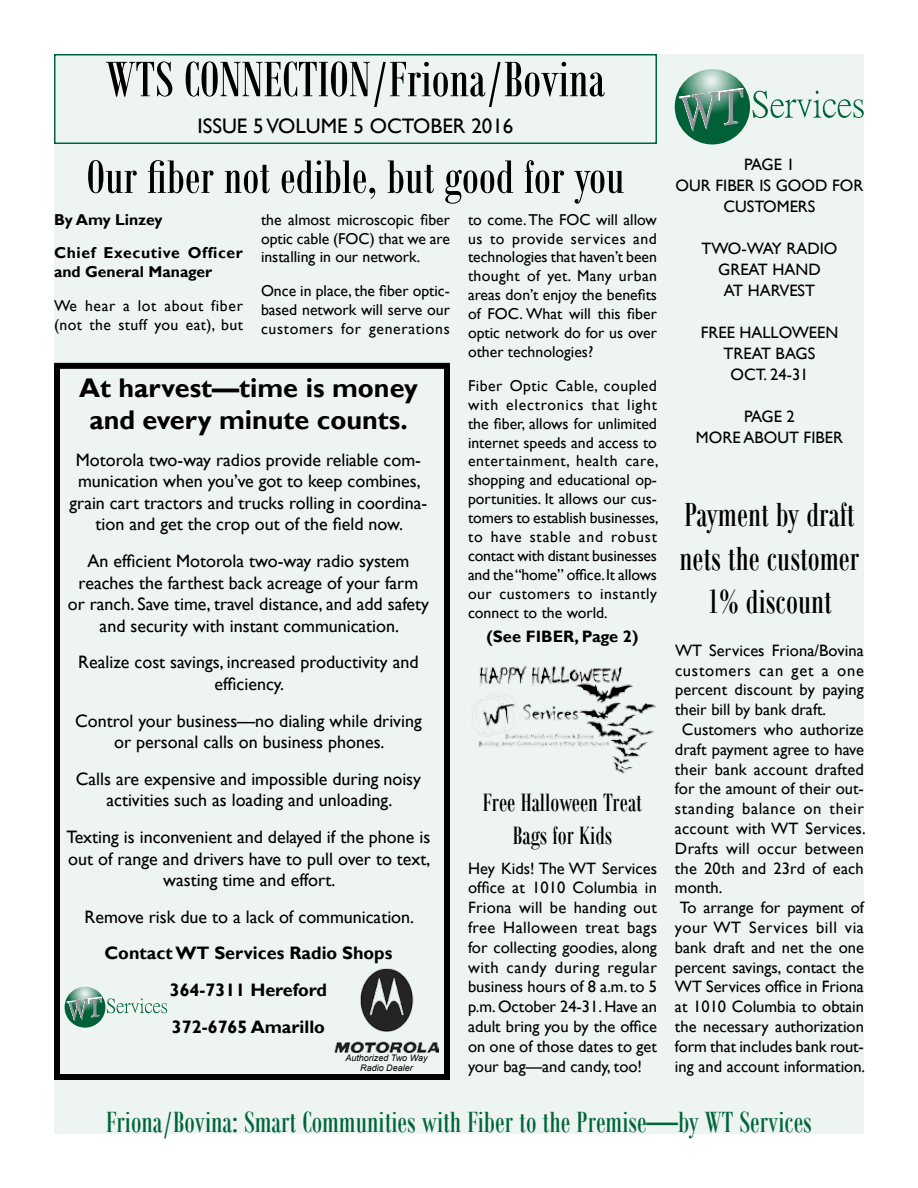
<style>
.page{position:relative;width:918px;height:1188px;background:#fff}
.page>*{position:absolute;margin:0;border:0;box-sizing:border-box;transform-origin:0 0}
.t1{font:54px "Bodoni MT Condensed";color:#000}
.t2{font:51px "Bodoni MT Condensed";color:#000}
.t3{font:36px/43.2px "Bodoni MT Condensed";color:#000;text-align:center}
.t4{font:31.5px "Bodoni MT Condensed";color:#00653b}
.t5{font:700 27px/32.4px "Gill Sans";color:#000;text-align:center}
.t6{font:27px/32.4px "Bodoni MT Condensed";color:#000;text-align:center}
.t7{font:21px "Gill Sans";color:#000}
.t8{font:18px/21.6px "Gill Sans";color:#000;text-align:center}
.t9{font:700 18px/36.6px "Gill Sans";color:#000;text-align:center}
.t10{font:16.5px/19.8px "Gill Sans";color:#000;text-align:center}
.t11{font:16.5px "Gill Sans";letter-spacing:.04em;color:#000}
.t12{font:16.5px "Gill Sans";letter-spacing:.02em;color:#000}
.t13{font:16.5px "Gill Sans";letter-spacing:.035em;color:#000}
.t14{font:16.5px "Gill Sans";letter-spacing:.045em;color:#000}
.t15{font:700 16.5px "Gill Sans";color:#000}
.t16{font:15.75px/18.9px "Gill Sans";color:#000;text-align:justify}
.t17{font:15.75px/18.9px "Gill Sans";letter-spacing:.025em;color:#000}
.t18{font:700 15.75px/33.8px "Gill Sans";letter-spacing:.04em;color:#000}
.t19{font:700 15.75px "Gill Sans";color:#000}
.t20{font:italic 9px/10.8px "Arial";color:#000;text-align:center}
</style>
<div class="page">
<div style="left:54px;top:54px;width:810px;height:1080px;background:#eef4f1"></div>
<div style="left:54px;top:54px;width:603px;height:90px;border:2px solid #00653b"></div>
<svg style="left:752px;top:91px;width:112px;height:27px"></svg>
<svg style="left:675px;top:69px;width:75px;height:75px;background:#55957a"></svg>
<svg style="left:678px;top:88px;width:66px;height:44px;background:#458369"></svg>
<div style="left:54px;top:363px;width:396px;height:717px;border:6px solid #000"></div>
<img style="left:335px;top:969px;width:103px;height:83px">
<img style="left:471px;top:665px;width:185px;height:109px">
<svg style="left:65px;top:987px;width:40px;height:41px"></svg>
<svg style="left:66px;top:997px;width:101px;height:24px"></svg>
<h1 class="t1" style="left:106px;top:47px;width:501px">WTS CONNECTION/Friona/Bovina</h1>
<p class="t7" style="left:198px;top:114px;width:317px">ISSUE 5 VOLUME 5 October 2016</p>
<h2 class="t2" style="left:86px;top:146px;width:540px">Our fiber not edible, but good for you</h2>
<p class="t18" style="left:54px;top:203px;width:190px">By Amy Linzey<br>Chief Executive Officer</p>
<p class="t19" style="left:54px;top:262px;width:160px">and General Manager</p>
<p class="t17" style="left:54px;top:297px;width:190px">We hear a lot about fiber (not the stuff you eat), but</p>
<p class="t16" style="left:261px;top:210px;width:190px">the almost microscopic fiber optic cable (FOC) that we are installing in our network.</p>
<p class="t16" style="left:261px;top:282px;width:191px">Once in place, the fiber optic&shy;based network will serve our customers for generations</p>
<h3 class="t5" style="left:79px;top:372px;width:340px">At harvest—time is money and every minute counts.</h3>
<p class="t8" style="left:70px;top:449px;width:359px">Motorola two-way radios provide reliable com&shy;munication when you’ve got to keep combines, grain cart tractors and trucks rolling in coordina&shy;tion and get the crop out of the field now.</p>
<p class="t8" style="left:68px;top:551px;width:363px">An efficient Motorola two-way radio system reaches the farthest back acreage of your farm<br>or ranch. Save time, travel distance, and add safety and security with instant communication.</p>
<p class="t8" style="left:78px;top:652px;width:342px">Realize cost savings, increased productivity and efficiency.</p>
<p class="t8" style="left:75px;top:710px;width:348px">Control your business—no dialing while driving or personal calls on business phones.</p>
<p class="t8" style="left:76px;top:768px;width:347px">Calls are expensive and impossible during noisy activities such as loading and unloading.</p>
<p class="t8" style="left:67px;top:827px;width:365px">Texting is inconvenient and delayed if the phone is out of range and drivers have to pull over to text, wasting time and effort.</p>
<p class="t8" style="left:85px;top:906px;width:331px">Remove risk due to a lack of communication.</p>
<p class="t9" style="left:104px;top:936px;width:290px">Contact WT Services Radio Shops<br>364-7311 Hereford<br>372-6765 Amarillo</p>
<p class="t20" style="left:345px;top:1052px;width:84px">Authorized Two Way<br>Radio Dealer</p>
<p class="t16" style="left:468px;top:210px;width:191px">to come. The FOC will allow us to provide services and technologies that haven’t been thought of yet. Many urban areas don’t enjoy the benefits of FOC. What will this fiber optic network do for us over other technologies?</p>
<p class="t16" style="left:468px;top:376px;width:192px">Fiber Optic Cable, coupled with electronics that light the fiber, allows for unlimited internet speeds and access to entertainment, health care, shopping and educational op&shy;portunities. It allows our cus&shy;tomers to establish businesses, to have stable and robust contact with distant businesses and the “home” office. It allows our customers to instantly connect to the world.</p>
<p class="t15" style="left:487px;top:626px;width:153px">(See FIBER, Page 2)</p>
<h3 class="t6" style="left:483px;top:786px;width:161px">Free Halloween Treat<br>Bags for Kids</h3>
<p class="t10" style="left:468px;top:858px;width:191px;text-align:justify">Hey Kids! The WT Services office at 1010 Columbia in Friona will be handing out free Halloween treat bags for collecting goodies, along with candy during regular business hours of 8 a.m. to 5 p.m. October 24-31. Have an adult bring you by the office on one of those dates to get your bag—and candy, too!</p>
<p class="t10" style="left:676px;top:154px;width:188px;line-height:21px">PAGE 1<br>OUR FIBER IS GOOD FOR<br>CUSTOMERS</p>
<p class="t10" style="left:701px;top:238px;width:138px;line-height:21px">TWO-WAY RADIO<br>GREAT HAND<br>AT HARVEST</p>
<p class="t10" style="left:701px;top:322px;width:139px;line-height:21px">FREE HALLOWEEN<br>TR EAT BAGS<br>OCT. 24-31</p>
<p class="t10" style="left:696px;top:406px;width:147px;line-height:21px">PAGE 2<br>MORE ABOUT FIBER</p>
<h3 class="t3" style="left:680px;top:493px;width:181px">Payment by draft nets the customer<br>1% discount</h3>
<p class="t10" style="left:675px;top:641px;width:190px">WT Services Friona/Bovina</p>
<p class="t14" style="left:675px;top:660px;width:191px">customers can get a one</p>
<p class="t10" style="left:675px;top:680px;width:191px">percent discount by paying</p>
<p class="t10" style="left:675px;top:700px;width:153px">their bill by bank draft.</p>
<p class="t10" style="left:682px;top:720px;width:183px">Customers who authorize</p>
<p class="t10" style="left:675px;top:740px;width:191px">draft payment agree to have</p>
<p class="t10" style="left:675px;top:759px;width:190px">their bank account drafted</p>
<p class="t10" style="left:675px;top:779px;width:190px">for the amount of their out-</p>
<p class="t11" style="left:675px;top:799px;width:191px">standing balance on their</p>
<p class="t10" style="left:675px;top:819px;width:192px">account with WT Services.</p>
<p class="t12" style="left:675px;top:839px;width:191px">Drafts will occur between</p>
<p class="t10" style="left:675px;top:858px;width:190px">the 20th and 23rd of each</p>
<p class="t10" style="left:675px;top:878px;width:49px">month.</p>
<p class="t10" style="left:680px;top:898px;width:186px">To arrange for payment of</p>
<p class="t13" style="left:675px;top:918px;width:191px">your WT Services bill via</p>
<p class="t10" style="left:675px;top:938px;width:190px">bank draft and net the one</p>
<p class="t10" style="left:675px;top:957px;width:190px">percent savings, contact the</p>
<p class="t10" style="left:675px;top:977px;width:190px">WT Services office in Friona</p>
<p class="t10" style="left:675px;top:997px;width:191px">at 1010 Columbia to obtain</p>
<p class="t10" style="left:675px;top:1017px;width:191px">the necessary authorization</p>
<p class="t10" style="left:675px;top:1037px;width:190px">form that includes bank rout-</p>
<p class="t10" style="left:675px;top:1056px;width:192px">ing and account information.</p>
<h3 class="t4" style="left:106px;top:1103px;width:707px">Friona/Bovina: Smart Communities with Fiber to the Premise—by WT Services</h3>
</div>
